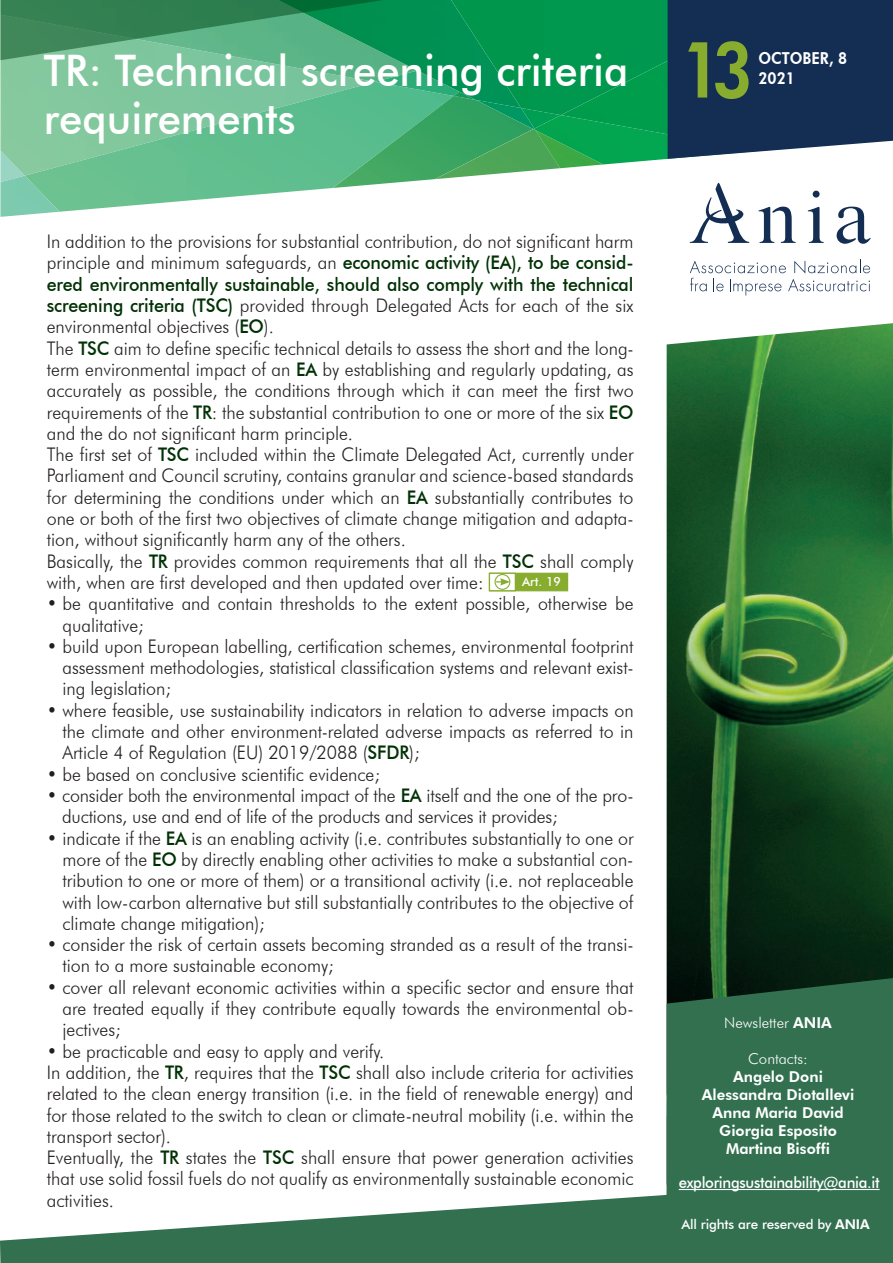
<style>
.page{position:relative;width:893px;height:1263px;background:#fff}
.page>*{position:absolute;margin:0;border:0;box-sizing:border-box;transform-origin:0 0}
.t1{font:800 78px "Futura BT";color:#88ac2e;scale:.85 1}
.t2{font:500 43.5px/48px "Futura BT";color:#fff;scale:.96 1}
.t3{font:300 18.75px/21.3px "Futura BT";color:#231f20;scale:.95 1}
.t4{font:800 16.5px "Futura BT";color:#fff;scale:.9 1}
.t5{font:500 15.75px "Futura BT";letter-spacing:-.02em;color:#fff;scale:.95 1}
.t6{font:800 15px/18px "Futura BT";color:#fff;text-align:center}
.t7{font:300 15px "Futura BT";color:#fff}
.t8{font:500 13.5px "Futura BT";letter-spacing:-.01em;color:#fff}
.t9{font:500 12.6px "Futura BT";color:#fff}
.s1{font-weight:500;color:#003104}
.s2{font-weight:800}
</style>
<div class="page">
<img style="left:667px;top:323px;width:226px;height:655px">
<img style="left:0;top:82px;width:25px;height:94px">
<img style="left:0;top:176px;width:56px;height:41px">
<img style="left:25px;top:82px;width:308px;height:130px">
<img style="left:333px;top:108px;width:142px;height:66px">
<img style="left:162px;top:174px;width:274px;height:38px">
<img style="left:435px;top:129px;width:125px;height:50px">
<svg style="left:475px;top:115px;width:59px;height:15px"></svg>
<img style="left:535px;top:164px;width:68px;height:4px">
<img style="left:534px;top:115px;width:134px;height:49px">
<div style="left:0;top:60px;width:278px;height:22px;background:#7ec69e"></div>
<img style="left:278px;top:0;width:173px;height:108px">
<img style="left:451px;top:0;width:110px;height:115px">
<img style="left:561px;top:0;width:107px;height:151px">
<svg style="left:0;top:0;width:383px;height:60px;background:#429869"></svg>
<div style="left:668px;top:0;width:225px;height:159px;background:#132d53"></div>
<svg style="left:690px;top:183px;width:59px;height:60px"></svg>
<svg style="left:758px;top:207px;width:38px;height:36px"></svg>
<svg style="left:808px;top:191px;width:16px;height:52px"></svg>
<svg style="left:837px;top:207px;width:34px;height:37px"></svg>
<svg style="left:690px;top:260px;width:180px;height:36px"></svg>
<svg style="left:0;top:1179px;width:893px;height:84px;fill:#327050"></svg>
<div style="left:667px;top:978px;width:226px;height:226px;background:#327050"></div>
<hr style="left:679px;top:1189px;width:201px;height:1px;background:#fff">
<div style="left:489px;top:573px;width:79px;height:18px;background:#88ac2e"></div>
<svg style="left:489px;top:573px;width:27px;height:18px"></svg>
<div style="left:494px;top:574px;width:16px;height:16px;border:1px solid #88ac2e;border-radius:50%"></div>
<svg style="left:496px;top:578px;width:14px;height:8px"></svg>
<h2 class="t2" style="left:44px;top:46px;width:610px">TR: Technical screening criteria requirements</h2>
<p class="t3" style="left:47px;top:231px;width:619px">In addition to the provisions for substantial contribution, do not significant harm principle and minimum safeguards, an <span class="s1">economic activity (EA), to be consid&shy;ered environmentally sustainable, should also comply with the technical screening criteria (TSC)</span> provided through Delegated Acts for each of the six environmental objectives (<span class="s1">EO</span>).<br>The <span class="s1">TSC</span> aim to define specific technical details to assess the short and the long&shy;term environmental impact of an <span class="s1">EA</span> by establishing and regularly updating, as accurately as possible, the conditions through which it can meet the first two requirements of the <span class="s1">TR</span>: the substantial contribution to one or more of the six <span class="s1">EO </span>and the do not significant harm principle.<br>The first set of <span class="s1">TSC</span> included within the Climate Delegated Act, currently under Parliament and Council scrutiny, contains granular and science-based standards for determining the conditions under which an <span class="s1">EA</span> substantially contributes to one or both of the first two objectives of climate change mitigation and adapta&shy;tion, without significantly harm any of the others.<br>Basically, the <span class="s1">TR</span> provides common requirements that all the <span class="s1">TSC</span> shall comply with, when are first developed and then updated over time:</p>
<p class="t9" style="left:522px;top:574px;width:40px">Art. 19</p>
<p class="t3" style="left:62px;top:593px;width:603px;text-indent:-16px">• be quantitative and contain thresholds to the extent possible, otherwise be qualitative;</p>
<p class="t3" style="left:62px;top:635px;width:603px;text-align:justify;text-indent:-16px">• build upon European labelling, certification schemes, environmental footprint assessment methodologies, statistical classification systems and relevant exist&shy;ing legislation;</p>
<p class="t3" style="left:62px;top:699px;width:603px;text-align:justify;text-indent:-16px">• where feasible, use sustainability indicators in relation to adverse impacts on the climate and other environment-related adverse impacts as referred to in Article 4 of Regulation (EU) 2019/2088 (<span class="s1">SFDR</span>);</p>
<p class="t3" style="left:47px;top:763px;width:352px">• be based on conclusive scientific evidence;</p>
<p class="t3" style="left:62px;top:784px;width:603px;text-indent:-15px">• consider both the environmental impact of the <span class="s1">EA</span> itself and the one of the pro&shy;ductions, use and end of life of the products and services it provides;</p>
<p class="t3" style="left:62px;top:827px;width:603px;text-align:justify;text-indent:-16px">• indicate if the <span class="s1">EA</span> is an enabling activity (i.e. contributes substantially to one or more of the <span class="s1">EO</span> by directly enabling other activities to make a substantial con&shy;tribution to one or more of them) or a transitional activity (i.e. not replaceable with low-carbon alternative but still substantially contributes to the objective of climate change mitigation);</p>
<p class="t3" style="left:62px;top:934px;width:603px;text-indent:-16px">• consider the risk of certain assets becoming stranded as a result of the transi&shy;tion to a more sustainable economy;</p>
<p class="t3" style="left:62px;top:976px;width:603px;text-align:justify;text-indent:-16px">• cover all relevant economic activities within a specific sector and ensure that are treated equally if they contribute equally towards the environmental ob&shy;jectives;</p>
<p class="t3" style="left:47px;top:1040px;width:619px">• be practicable and easy to apply and verify.<br>In addition, the <span class="s1">TR</span>, requires that the <span class="s1">TSC</span> shall also include criteria for activities related to the clean energy transition (i.e. in the field of renewable energy) and for those related to the switch to clean or climate-neutral mobility (i.e. within the transport sector).<br>Eventually, the <span class="s1">TR</span> states the <span class="s1">TSC</span> shall ensure that power generation activities that use solid fossil fuels do not qualify as environmentally sustainable economic activities.</p>
<h1 class="t1" style="left:681px;top:22px;width:85px">13</h1>
<p class="t4" style="left:758px;top:49px;width:100px">OCTOBER, 8</p>
<p class="t4" style="left:758px;top:68px;width:42px">2021</p>
<p class="t7" style="left:724px;top:1013px;width:109px">Newsletter <span class="s2">ANIA</span></p>
<p class="t7" style="left:748px;top:1049px;width:61px">Contacts:</p>
<p class="t6" style="left:702px;top:1067px;width:154px">Angelo Doni<br>Alessandra Diotallevi<br>Anna Maria David<br>Giorgia Esposito<br>Martina Bisoffi</p>
<p class="t5" style="left:679px;top:1172px;width:213px">exploringsustainability@ania.it</p>
<p class="t8" style="left:681px;top:1215px;width:190px">All rights are reserved by <span class="s2">ANIA</span></p>
</div>
